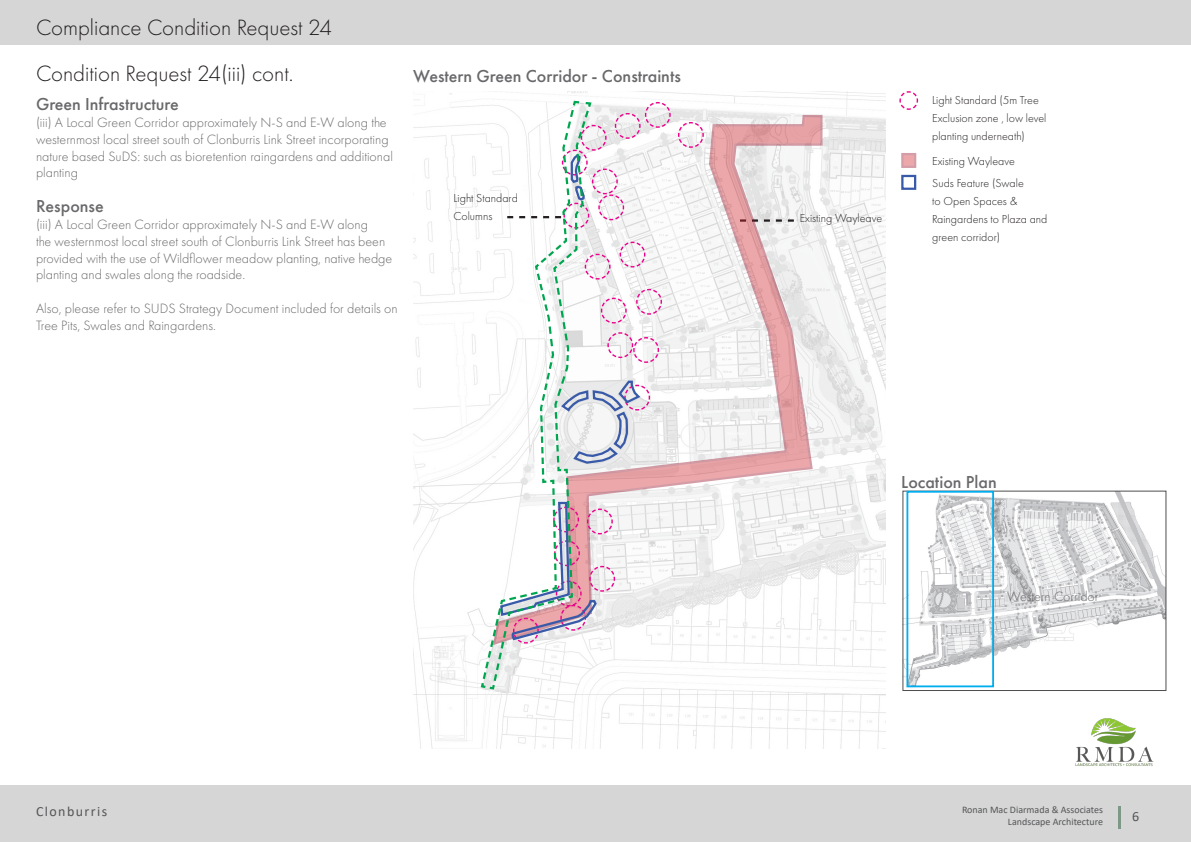
<style>
.page{position:relative;width:1191px;height:842px;background:#fff}
.page>*{position:absolute;margin:0;border:0;box-sizing:border-box;transform-origin:0 0}
.t1{font:300 23px "Futura PT";color:#231f20}
.t2{font:500 18px "Futura PT";color:#69696c}
.t3{font:300 14px/16.8px "Futura PT";color:#69696c}
.t4{font:14px "Calibri";letter-spacing:.1em;color:#545557}
.TOC_header{font:300 12px/18px "Futura PT";color:#231f20}
.t5{font:10px/12px "Calibri";color:#545557;text-align:right}
</style>
<div class="page">
<div style="left:0;top:785px;width:1191px;height:57px;background:#d6d6d6"></div>
<div style="left:0;top:0;width:1191px;height:45px;background:#d6d6d6"></div>
<hr style="left:1117px;top:806px;width:3px;height:22px;background:#7e9888">
<img style="left:1075px;top:718px;width:79px;height:48px">
<img style="left:904px;top:493px;width:260px;height:195px">
<div style="left:906px;top:491px;width:88px;height:196px;border:2px solid #00aeef"></div>
<img style="left:413px;top:91px;width:472px;height:657px">
<svg style="left:671px;top:114px;width:152px;height:532px"></svg>
<svg style="left:677px;top:121px;width:27px;height:27px"></svg>
<svg style="left:593px;top:101px;width:78px;height:583px"></svg>
<svg style="left:479px;top:100px;width:114px;height:591px"></svg>
<svg style="left:901px;top:153px;width:15px;height:15px"></svg>
<div style="left:901px;top:175px;width:15px;height:15px;border:2px solid #395aa8"></div>
<svg style="left:899px;top:91px;width:19px;height:19px"></svg>
<p class="t1" style="left:36px;top:14px;width:298px">Compliance Condition Request 24</p>
<p class="t1" style="left:36px;top:60px;width:259px">Condition Request 24(iii) cont.</p>
<p class="t2" style="left:36px;top:93px;width:144px">Green Infrastructure</p>
<p class="t3" style="left:36px;top:114px;width:358px">(iii) A Local Green Corridor approximately N-S and E-W along the westernmost local street south of Clonburris Link Street incorporating nature based SuDS: such as bioretention raingardens and additional planting</p>
<p class="t2" style="left:36px;top:195px;width:69px">Response</p>
<p class="t3" style="left:36px;top:216px;width:358px">(iii) A Local Green Corridor approximately N-S and E-W along<br>the westernmost local street south of Clonburris Link Street has been provided with the use of Wildflower meadow planting, native hedge planting and swales along the roadside.</p>
<p class="t3" style="left:36px;top:300px;width:363px">Also, please refer to SUDS Strategy Document included for details on<br>Tree Pits, Swales and Raingardens.</p>
<p class="t2" style="left:413px;top:65px;width:269px">Western Green Corridor - Constraints</p>
<p class="TOC_header" style="left:453px;top:189px;width:66px">Light Standard<br>Columns</p>
<p class="t4" style="left:36px;top:802px;width:73px">Clonburris</p>
<p class="TOC_header" style="left:799px;top:209px;width:84px">Existing Wayleave</p>
<p class="TOC_header" style="left:932px;top:91px;width:116px">Light Standard (5m Tree<br>Exclusion zone , low level planting underneath)</p>
<p class="TOC_header" style="left:932px;top:152px;width:84px">Existing Wayleave</p>
<p class="TOC_header" style="left:932px;top:174px;width:117px">Suds Feature (Swale<br>to Open Spaces &amp;<br>Raingardens to Plaza and green corridor)</p>
<p class="t2" style="left:901px;top:471px;width:97px">Location Plan</p>
<p class="t3" style="left:1007px;top:588px;width:93px">Western Corridor</p>
<p class="t5" style="left:962px;top:804px;width:143px">Ronan Mac Diarmada &amp; Associates<br>Landscape Architecture</p>
<p class="t4" style="left:1132px;top:807px;width:9px">6</p>
</div>
